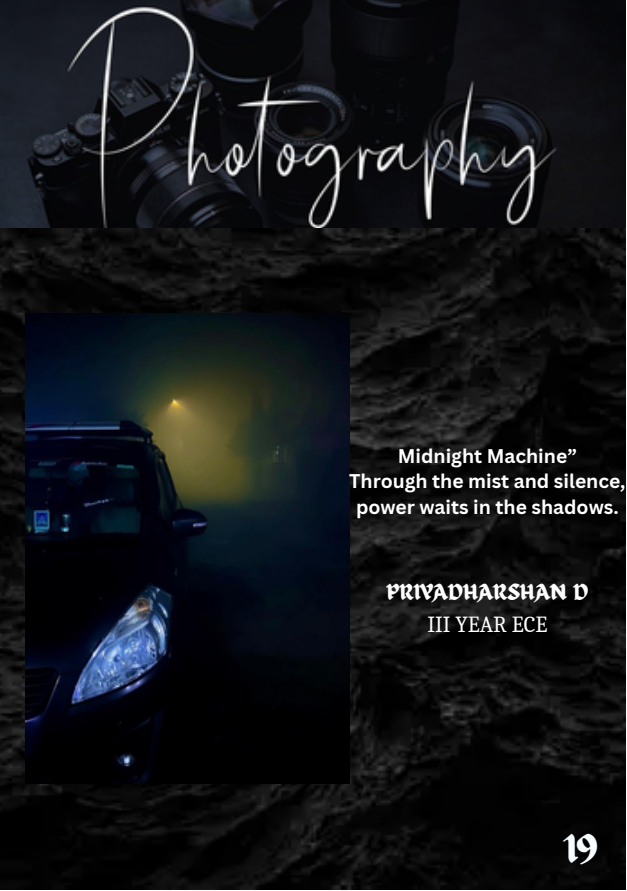
<style>
.page{position:relative;width:627px;height:891px;background:#fff}
.page>*{position:absolute;margin:0;border:0;box-sizing:border-box;transform-origin:0 0}
.t1{font:40px "ED Celandine";color:#f6fcff}
.t2{font:22.4px "ED Celandine";color:#fff}
.t3{font:22.4px "Caladea";color:#fff}
.t4{font:700 19.2px/25.6px "Canva Sans";color:#fff;text-align:center}
</style>
<div class="page">
<img style="left:0;top:0;width:626px;height:890px">
<img style="left:26px;top:313px;width:323px;height:471px">
<p class="t4" style="left:349px;top:442px;width:278px">Midnight Machine”<br>Through the mist and silence, power waits in the shadows.</p>
<p class="t2" style="left:387px;top:580px;width:203px">PRIYADHARSHAN D</p>
<p class="t3" style="left:427px;top:611px;width:122px">III YEAR ECE</p>
<h1 class="t1" style="left:564px;top:826px;width:35px">19</h1>
</div>
